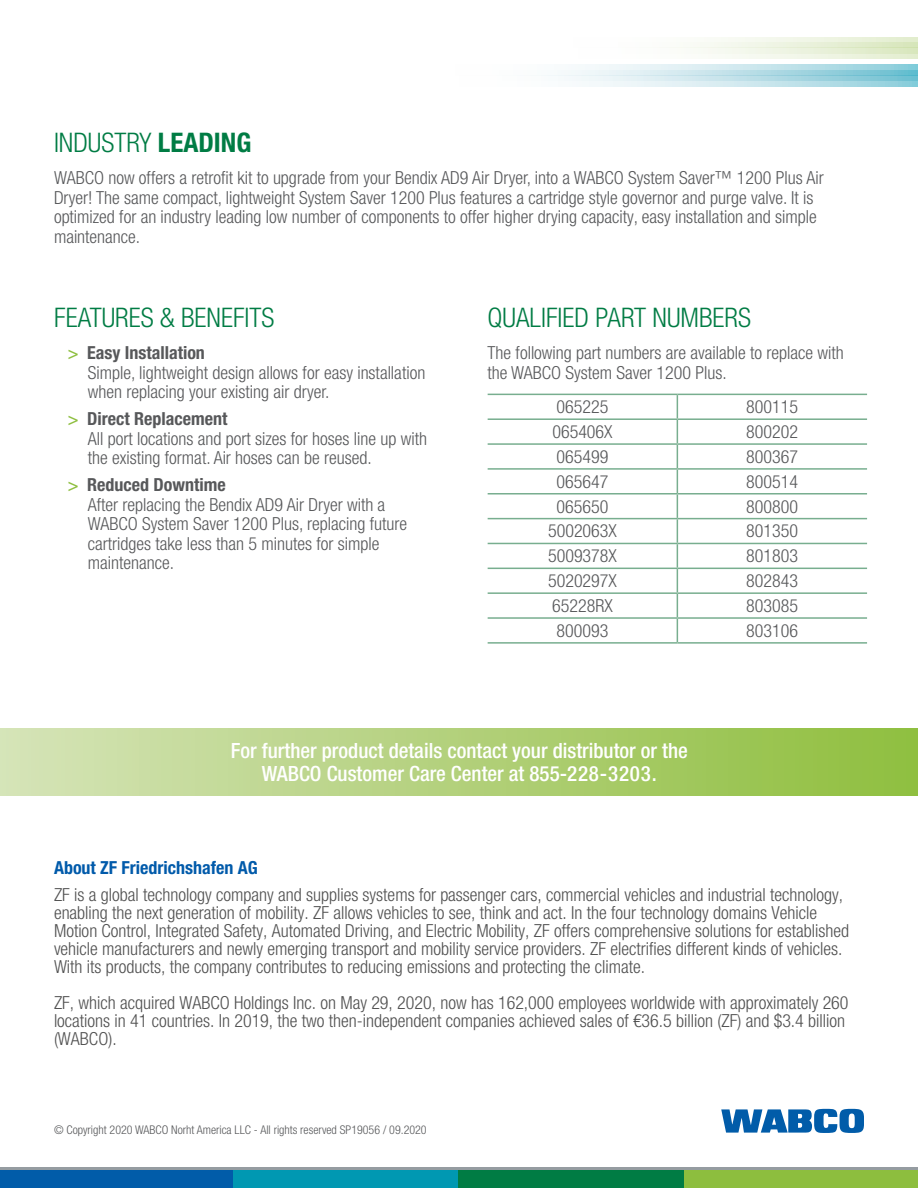
<style>
.page{position:relative;width:918px;height:1188px;background:#fff}
.page>*{position:absolute;margin:0;border:0;box-sizing:border-box;transform-origin:0 0}
.Headline_third_blue{font:300 condensed 27px "Helvetica Neue LT Pro";color:#007c44}
.t1{font:500 condensed 21px "Helvetica Neue LT Pro";color:#fff}
.t2{font:300 condensed 18px/19.5px "Helvetica Neue LT Pro";color:#57585a}
.t3{font:300 condensed 18px/18px "Helvetica Neue LT Pro";color:#505050}
.t4{font:700 condensed 18px "Helvetica Neue LT Pro";color:#015aaa}
.t5{font:300 condensed 12px "Helvetica Neue LT Pro";color:#57585a}
.s1{font-weight:700}
.s2{font-weight:500;color:#8dbe3e}
</style>
<div class="page">
<div style="left:0;top:1170px;width:233px;height:18px;background:#015ca9"></div>
<div style="left:233px;top:1170px;width:225px;height:18px;background:#0098b2"></div>
<div style="left:458px;top:1170px;width:226px;height:18px;background:#007c44"></div>
<div style="left:684px;top:1170px;width:234px;height:18px;background:#8dbe3e"></div>
<hr style="left:0;top:1167px;width:918px;height:3px;background:#959ca1">
<div style="left:0;top:729px;width:918px;height:66px;background:linear-gradient(to right,#d6e3b8,#8fbe3e)"></div>
<svg style="left:721px;top:1109px;width:143px;height:24px"></svg>
<svg style="left:589px;top:81px;width:329px;height:5px"></svg>
<svg style="left:569px;top:76px;width:349px;height:5px"></svg>
<svg style="left:541px;top:65px;width:377px;height:11px"></svg>
<svg style="left:701px;top:53px;width:217px;height:6px"></svg>
<svg style="left:701px;top:48px;width:217px;height:5px"></svg>
<svg style="left:670px;top:37px;width:248px;height:11px"></svg>
<hr style="left:488px;top:394px;width:189px;height:1px;background:#78ae8f">
<hr style="left:677px;top:394px;width:190px;height:1px;background:#78ae8f">
<hr style="left:488px;top:418px;width:189px;height:2px;background:#78ae8f">
<hr style="left:677px;top:418px;width:190px;height:2px;background:#78ae8f">
<hr style="left:488px;top:443px;width:189px;height:2px;background:#78ae8f">
<hr style="left:677px;top:443px;width:190px;height:2px;background:#78ae8f">
<hr style="left:488px;top:468px;width:189px;height:2px;background:#78ae8f">
<hr style="left:677px;top:468px;width:190px;height:2px;background:#78ae8f">
<hr style="left:488px;top:493px;width:189px;height:2px;background:#78ae8f">
<hr style="left:677px;top:493px;width:190px;height:2px;background:#78ae8f">
<hr style="left:488px;top:518px;width:189px;height:1px;background:#78ae8f">
<hr style="left:677px;top:518px;width:190px;height:1px;background:#78ae8f">
<hr style="left:488px;top:543px;width:189px;height:1px;background:#78ae8f">
<hr style="left:677px;top:543px;width:190px;height:1px;background:#78ae8f">
<hr style="left:488px;top:568px;width:189px;height:1px;background:#78ae8f">
<hr style="left:677px;top:568px;width:190px;height:1px;background:#78ae8f">
<hr style="left:488px;top:592px;width:189px;height:2px;background:#78ae8f">
<hr style="left:677px;top:592px;width:190px;height:2px;background:#78ae8f">
<hr style="left:488px;top:617px;width:189px;height:2px;background:#78ae8f">
<hr style="left:677px;top:617px;width:190px;height:2px;background:#78ae8f">
<svg style="left:677px;top:395px;width:1px;height:247px"></svg>
<hr style="left:488px;top:642px;width:189px;height:2px;background:#78ae8f">
<hr style="left:677px;top:642px;width:190px;height:2px;background:#78ae8f">
<p class="Headline_third_blue" style="left:54px;top:127px;width:199px">INDUSTRY <span class="s1">LEADING</span></p>
<p class="t2" style="left:54px;top:168px;width:771px">WABCO now offers a retrofit kit to upgrade from your Bendix AD9 Air Dryer, into a WABCO System Saver™ 1200 Plus Air Dryer! The same compact, lightweight System Saver 1200 Plus features a cartridge style governor and purge valve. It is optimized for an industry leading low number of components to offer higher drying capacity, easy installation and simple maintenance.</p>
<p class="Headline_third_blue" style="left:54px;top:302px;width:222px">FEATURES &amp; BENEFITS</p>
<p class="t2" style="left:88px;top:343px;width:339px;text-indent:-20px"><span class="s2">&gt;</span> <span class="s1">Easy Installation<br></span>Simple, lightweight design allows for easy installation when replacing your existing air dryer.</p>
<p class="t2" style="left:88px;top:409px;width:341px;text-indent:-20px"><span class="s2">&gt;</span> <span class="s1">Direct Replacement<br></span>All port locations and port sizes for hoses line up with the existing format. Air hoses can be reused.</p>
<p class="t2" style="left:88px;top:475px;width:321px;text-indent:-20px"><span class="s2">&gt;</span> <span class="s1">Reduced Downtime<br></span>After replacing the Bendix AD9 Air Dryer with a WABCO System Saver 1200 Plus, replacing future cartridges take less than 5 minutes for simple maintenance.</p>
<p class="Headline_third_blue" style="left:488px;top:302px;width:265px">QUALIFIED PART NUMBERS</p>
<p class="t2" style="left:488px;top:343px;width:358px">The following part numbers are available to replace with the WABCO System Saver 1200 Plus.</p>
<p class="t2" style="left:557px;top:397px;width:53px">065225</p>
<p class="t2" style="left:746px;top:397px;width:53px">800115</p>
<p class="t2" style="left:552px;top:422px;width:62px">065406X</p>
<p class="t2" style="left:746px;top:422px;width:53px">800202</p>
<p class="t2" style="left:557px;top:447px;width:53px">065499</p>
<p class="t2" style="left:746px;top:447px;width:53px">800367</p>
<p class="t2" style="left:557px;top:472px;width:53px">065647</p>
<p class="t2" style="left:746px;top:472px;width:53px">800514</p>
<p class="t2" style="left:557px;top:496px;width:53px">065650</p>
<p class="t2" style="left:746px;top:496px;width:53px">800800</p>
<p class="t2" style="left:548px;top:521px;width:70px">5002063X</p>
<p class="t2" style="left:746px;top:521px;width:53px">801350</p>
<p class="t2" style="left:548px;top:546px;width:70px">5009378X</p>
<p class="t2" style="left:746px;top:546px;width:53px">801803</p>
<p class="t2" style="left:548px;top:571px;width:70px">5020297X</p>
<p class="t2" style="left:746px;top:571px;width:53px">802843</p>
<p class="t2" style="left:552px;top:596px;width:62px">65228RX</p>
<p class="t2" style="left:746px;top:596px;width:53px">803085</p>
<p class="t2" style="left:557px;top:621px;width:53px">800093</p>
<p class="t2" style="left:746px;top:621px;width:53px">803106</p>
<p class="t1" style="left:231px;top:738px;width:459px">For further product details contact your distributor or the</p>
<p class="t1" style="left:262px;top:761px;width:396px">WABCO Customer Care Center at 855-228-3203.</p>
<p class="t4" style="left:54px;top:856px;width:205px">About ZF Friedrichshafen AG</p>
<p class="t3" style="left:54px;top:885px;width:797px">ZF is a global technology company and supplies systems for passenger cars, commercial vehicles and industrial technology, enabling the next generation of mobility. ZF allows vehicles to see, think and act. In the four technology domains Vehicle Motion Control, Integrated Safety, Automated Driving, and Electric Mobility, ZF offers comprehensive solutions for established vehicle manufacturers and newly emerging transport and mobility service providers. ZF electrifies different kinds of vehicles.<br>With its products, the company contributes to reducing emissions and protecting the climate.</p>
<p class="t3" style="left:54px;top:993px;width:796px">ZF, which acquired WABCO Holdings Inc. on May 29, 2020, now has 162,000 employees worldwide with approximately 260 locations in 41 countries. In 2019, the two then-independent companies achieved sales of €36.5 billion (ZF) and $3.4 billion (WABCO).</p>
<p class="t5" style="left:54px;top:1123px;width:374px">© Copyright 2020 WABCO Norht America LLC - All rights reserved SP19056 / 09.2020</p>
</div>
